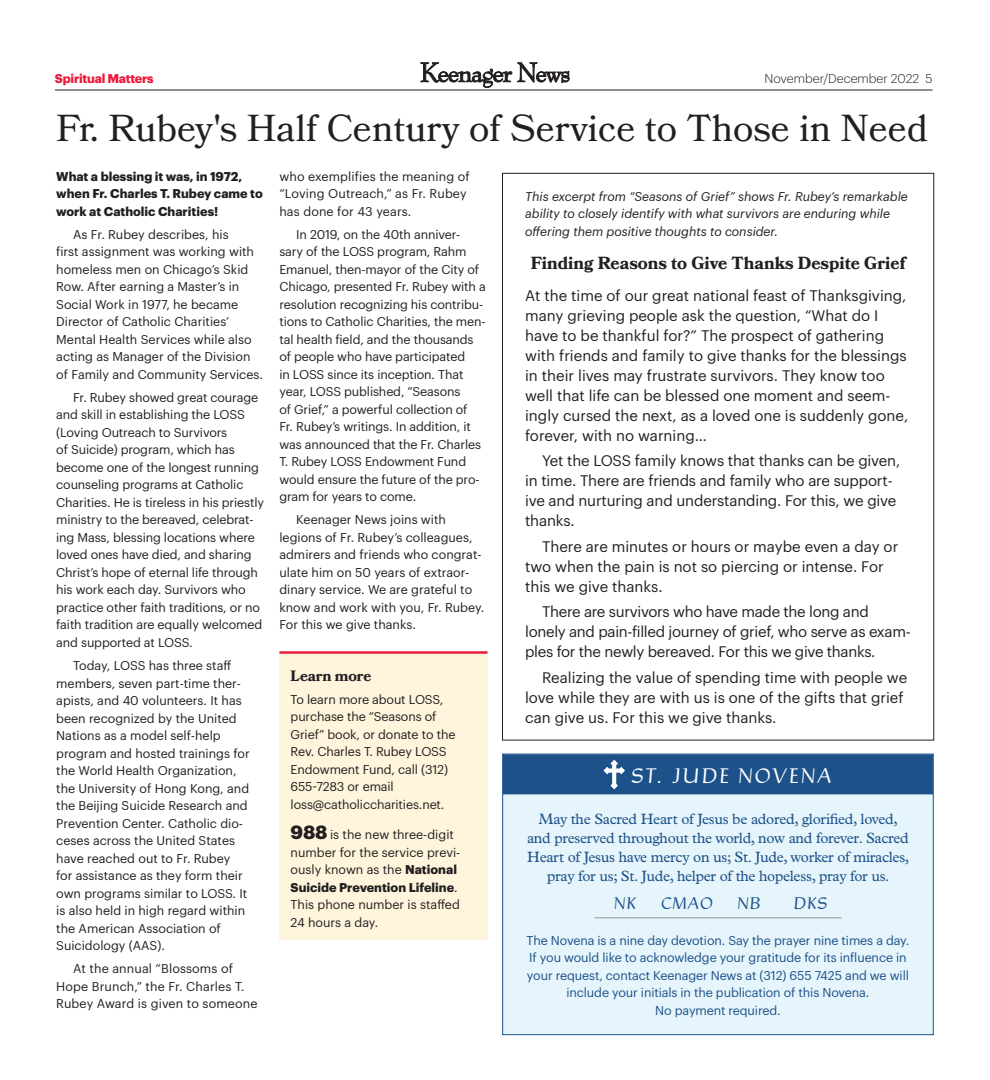
<style>
.page{position:relative;width:990px;height:1080px;background:#fff}
.page>*{position:absolute;margin:0;border:0;box-sizing:border-box;transform-origin:0 0}
.Heaader_30_32{font:37.5px "Bookmania";color:#231f20}
.t1{font:italic 18.75px "Rieven Uncial";letter-spacing:.125em;color:#fff}
.Header_24_26{font:700 17.5px "Bookmania";color:#231f20}
.story_copy{font:15px/20px "Graphik";letter-spacing:-.01em;color:#231f20}
.story_para_1{font:15px/20px "Graphik";color:#231f20}
.t2{font:15px/18.8px "Plantin MT Pro";letter-spacing:-.02em;color:#1c518a;text-align:center}
.t3{font:italic 15px "Rieven Roman";letter-spacing:.075em;color:#1c518a}
.paragraph_shading{font:700 15px "Bookmania";letter-spacing:-.01em;color:#231f20}
.story_copy-2{font:12.5px/17.5px "Graphik";letter-spacing:-.005em;color:#231f20}
.paragraph_shading-2{font:12.5px/17.5px "Graphik";letter-spacing:-.01em;color:#231f20}
.t4{font:12.5px/17.5px "Graphik";letter-spacing:-.01em;color:#1c518a;text-align:center}
.story_para_1-2{font:italic 12.5px/17.5px "Graphik";color:#231f20}
.story_para_1-3{font:700 12.5px/17.5px "Graphik";color:#231f20}
.t5{font:300 12.5px "Graphik";color:#231f20}
.t6{font:700 12.5px "Graphik";letter-spacing:-.02em;color:#ed1a3b}
.s1{font-weight:700;font-size:18.75px}
.s2{font-weight:700}
</style>
<div class="page">
<svg style="left:421px;top:62px;width:148px;height:26px"></svg>
<hr style="left:55px;top:90px;width:877px;height:1px;background:#231f20">
<div style="left:279px;top:652px;width:209px;height:288px;background:#fef5dc"></div>
<hr style="left:279px;top:651px;width:209px;height:3px;background:#ed1a3b">
<div style="left:503px;top:754px;width:430px;height:281px;background:#e6f5fb"></div>
<div style="left:503px;top:754px;width:430px;height:40px;background:#1c518a"></div>
<svg style="left:604px;top:760px;width:20px;height:29px"></svg>
<hr style="left:594px;top:918px;width:62px;height:1px;background:#939598">
<hr style="left:656px;top:918px;width:62px;height:1px;background:#939598">
<hr style="left:718px;top:918px;width:62px;height:1px;background:#939598">
<hr style="left:780px;top:918px;width:62px;height:1px;background:#939598">
<div style="left:502px;top:754px;width:432px;height:281px;border:1px solid #1c518a"></div>
<p class="t5" style="left:764px;top:69px;width:170px">November/December 2022 5</p>
<p class="Heaader_30_32" style="left:56px;top:106px;width:873px">Fr. Rubey's Half Century of Service to Those in Need</p>
<p class="story_para_1-3" style="left:56px;top:166px;width:208px">What a blessing it was, in 1972, when Fr. Charles T. Rubey came to work at Catholic Charities!</p>
<p class="story_copy-2" style="left:56px;top:224px;width:208px;text-indent:17px">As Fr. Rubey describes, his<br>first assignment was working with homeless men on Chicago’s Skid<br>Row. After earning a Master’s in<br>Social Work in 1977, he became<br>Director of Catholic Charities’<br>Mental Health Services while also acting as Manager of the Division of Family and Community Services.</p>
<p class="story_copy-2" style="left:56px;top:388px;width:209px;text-indent:17px">Fr. Rubey showed great courage and skill in establishing the LOSS (Loving Outreach to Survivors<br>of Suicide) program, which has become one of the longest running counseling programs at Catholic Charities. He is tireless in his priestly ministry to the bereaved, celebrat&shy;ing Mass, blessing locations where loved ones have died, and sharing Christ’s hope of eternal life through his work each day. Survivors who practice other faith traditions, or no faith tradition are equally welcomed and supported at LOSS.</p>
<p class="story_copy-2" style="left:56px;top:656px;width:195px;text-indent:17px">Today, LOSS has three staff members, seven part-time ther&shy;apists, and 40 volunteers. It has been recognized by the United<br>Nations as a model self-help program and hosted trainings for the World Health Organization, the University of Hong Kong, and the Beijing Suicide Research and<br>Prevention Center. Catholic dio&shy;ceses across the United States have reached out to Fr. Rubey for assistance as they form their own programs similar to LOSS. It is also held in high regard within the American Association of<br>Suicidology (AAS).</p>
<p class="story_copy-2" style="left:56px;top:959px;width:203px;text-indent:17px">At the annual “Blossoms of<br>Hope Brunch,” the Fr. Charles T.<br>Rubey Award is given to someone</p>
<p class="t6" style="left:55px;top:69px;width:100px">Spiritual Matters</p>
<p class="story_copy-2" style="left:279px;top:166px;width:192px">who exemplifies the meaning of “Loving Outreach,” as Fr. Rubey has done for 43 years.</p>
<p class="story_copy-2" style="left:279px;top:224px;width:208px;text-indent:17px">In 2019, on the 40th anniver&shy;sary of the LOSS program, Rahm Emanuel, then-mayor of the City of Chicago, presented Fr. Rubey with a resolution recognizing his contribu&shy;tions to Catholic Charities, the men&shy;tal health field, and the thousands of people who have participated<br>in LOSS since its inception. That year, LOSS published, “Seasons<br>of Grief,” a powerful collection of<br>Fr. Rubey’s writings. In addition, it was announced that the Fr. Charles T. Rubey LOSS Endowment Fund would ensure the future of the pro&shy;gram for years to come.</p>
<p class="story_copy-2" style="left:279px;top:510px;width:206px;text-indent:17px">Keenager News joins with legions of Fr. Rubey’s colleagues, admirers and friends who congrat&shy;ulate him on 50 years of extraor&shy;dinary service. We are grateful to know and work with you, Fr. Rubey.<br>For this we give thanks.</p>
<p class="paragraph_shading" style="left:291px;top:667px;width:82px">Learn more</p>
<p class="paragraph_shading-2" style="left:291px;top:689px;width:166px">To learn more about LOSS, purchase the “Seasons of<br>Grief” book, or donate to the<br>Rev. Charles T. Rubey LOSS<br>Endowment Fund, call (312)<br>655-7283 or email loss@catholiccharities.net.</p>
<p class="paragraph_shading-2" style="left:291px;top:825px;width:171px"><span class="s1">988</span> is the new three-digit number for the service previ&shy;ously known as the <span class="s2">National<br>Suicide Prevention Lifeline</span>.<br>This phone number is staffed<br>24 hours a day.</p>
<p class="story_para_1-2" style="left:525px;top:186px;width:384px">This excerpt from “Seasons of Grief” shows Fr. Rubey’s remarkable ability to closely identify with what survivors are enduring while offering them positive thoughts to consider.</p>
<p class="Header_24_26" style="left:531px;top:253px;width:376px">Finding Reasons to Give Thanks Despite Grief</p>
<p class="story_para_1" style="left:525px;top:284px;width:385px">At the time of our great national feast of Thanksgiving, many grieving people ask the question, “What do I have to be thankful for?” The prospect of gathering with friends and family to give thanks for the blessings in their lives may frustrate survivors. They know too well that life can be blessed one moment and seem&shy;ingly cursed the next, as a loved one is suddenly gone, forever, with no warning…</p>
<p class="story_copy" style="left:525px;top:449px;width:377px;text-indent:17px">Yet the LOSS family knows that thanks can be given, in time. There are friends and family who are support&shy;ive and nurturing and understanding. For this, we give thanks.</p>
<p class="story_copy" style="left:525px;top:535px;width:375px;text-indent:17px">There are minutes or hours or maybe even a day or two when the pain is not so piercing or intense. For this we give thanks.</p>
<p class="story_copy" style="left:525px;top:601px;width:387px;text-indent:17px">There are survivors who have made the long and lonely and pain-filled journey of grief, who serve as exam&shy;ples for the newly bereaved. For this we give thanks.</p>
<p class="story_copy" style="left:525px;top:666px;width:384px;text-indent:17px">Realizing the value of spending time with people we love while they are with us is one of the gifts that grief can give us. For this we give thanks.</p>
<p class="t1" style="left:632px;top:762px;width:202px">ST. JUDE NOVENA</p>
<p class="t2" style="left:527px;top:810px;width:384px">May the Sacred Heart of Jesus be adored, glorified, loved, and preserved throughout the world, now and forever. Sacred Heart of Jesus have mercy on us; St. Jude, worker of miracles, pray for us; St. Jude, helper of the hopeless, pray for us.</p>
<p class="t3" style="left:614px;top:892px;width:24px">NK</p>
<p class="t3" style="left:661px;top:892px;width:54px">CMAO</p>
<p class="t3" style="left:737px;top:892px;width:24px">NB</p>
<p class="t3" style="left:794px;top:892px;width:35px">DKS</p>
<p class="t4" style="left:526px;top:931px;width:384px">The Novena is a nine day devotion. Say the prayer nine times a day.<br>If you would like to acknowledge your gratitude for its influence in your request, contact Keenager News at (312) 655 7425 and we will include your initials in the publication of this Novena.</p>
<p class="t4" style="left:655px;top:1001px;width:127px">No payment required.</p>
</div>
